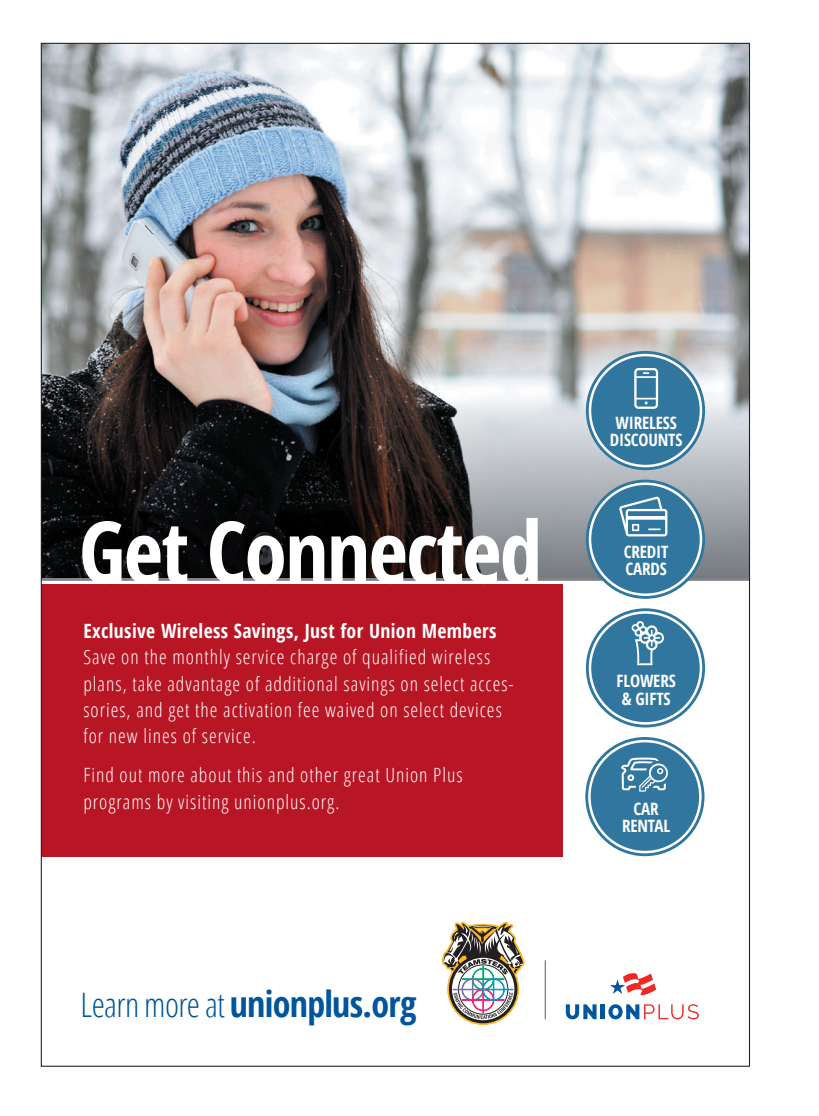
<style>
.page{position:relative;width:819px;height:1116px;background:#fff}
.page>*{position:absolute;margin:0;border:0;box-sizing:border-box;transform-origin:0 0}
.t1{font:700 condensed 86px "Open Sans";letter-spacing:-.02em;color:#fff}
.t2{font:700 condensed 36px "Open Sans";letter-spacing:-.02em;color:#01559c}
.t3{font:300 condensed 19.7px/26.2px "Open Sans";letter-spacing:.05em;color:#fff}
.t4{font:700 condensed 17px/17px "Open Sans";letter-spacing:-.01em;color:#fff;text-align:center}
.s1{font-weight:700}
.s2{font-weight:300;font-size:33.7px}
</style>
<div class="page">
<img style="left:43px;top:45px;width:705px;height:354px">
<img style="left:43px;top:399px;width:705px;height:179px">
<div style="left:41px;top:584px;width:521px;height:273px;background:#b81625"></div>
<svg style="left:442px;top:922px;width:82px;height:103px"></svg>
<div style="left:483px;top:989px;width:30px;height:1px;border:1px solid #0099da"></div>
<svg style="left:566px;top:1004px;width:31px;height:15px"></svg>
<hr style="left:601px;top:1004px;width:4px;height:15px;background:#01559c">
<svg style="left:608px;top:1004px;width:91px;height:15px"></svg>
<svg style="left:610px;top:973px;width:46px;height:22px"></svg>
<hr style="left:545px;top:960px;width:1px;height:59px;background:#6c6d70">
<svg style="left:587px;top:481px;width:117px;height:116px"></svg>
<div style="left:586px;top:480px;width:119px;height:119px;border:3px solid #30769f;border-radius:50%"></div>
<div style="left:591px;top:485px;width:109px;height:108px;background:#30769f;border-radius:50%"></div>
<svg style="left:619px;top:497px;width:48px;height:39px"></svg>
<svg style="left:587px;top:610px;width:117px;height:116px"></svg>
<div style="left:586px;top:608px;width:119px;height:120px;border:3px solid #30769f;border-radius:50%"></div>
<div style="left:591px;top:614px;width:109px;height:108px;background:#30769f;border-radius:50%"></div>
<svg style="left:632px;top:621px;width:32px;height:44px"></svg>
<svg style="left:587px;top:352px;width:117px;height:117px"></svg>
<div style="left:586px;top:351px;width:119px;height:119px;border:3px solid #30769f;border-radius:50%"></div>
<div style="left:591px;top:356px;width:109px;height:109px;background:#30769f;border-radius:50%"></div>
<svg style="left:634px;top:368px;width:24px;height:41px"></svg>
<svg style="left:587px;top:738px;width:116px;height:117px"></svg>
<div style="left:585px;top:737px;width:120px;height:119px;border:3px solid #30769f;border-radius:50%"></div>
<div style="left:591px;top:742px;width:108px;height:109px;background:#30769f;border-radius:50%"></div>
<svg style="left:621px;top:758px;width:47px;height:34px"></svg>
<p class="t1" style="left:79px;top:492px;width:465px">Get Connected</p>
<p class="t3" style="left:83px;top:617px;width:432px"><span class="s1">Exclusive Wireless Savings, Just for Union Members </span>Save on the monthly service charge of qualified wireless plans, take advantage of additional savings on select acces&shy;sories, and get the activation fee waived on select devices for new lines of service.</p>
<p class="t3" style="left:83px;top:762px;width:381px">Find out more about this and other great Union Plus programs by visiting unionplus.org.</p>
<p class="t2" style="left:81px;top:979px;width:337px"><span class="s2">Learn more at</span> unionplus.org</p>
<p class="t4" style="left:610px;top:414px;width:74px">WIRELESS<br>DISCOUNTS</p>
<p class="t4" style="left:624px;top:543px;width:46px;text-align:left">CREDIT<br>CARDS</p>
<p class="t4" style="left:617px;top:671px;width:61px;line-height:18.4px">FLOWERS &amp; GIFTS</p>
<p class="t4" style="left:622px;top:800px;width:50px">CAR<br>RENTAL</p>
</div>
